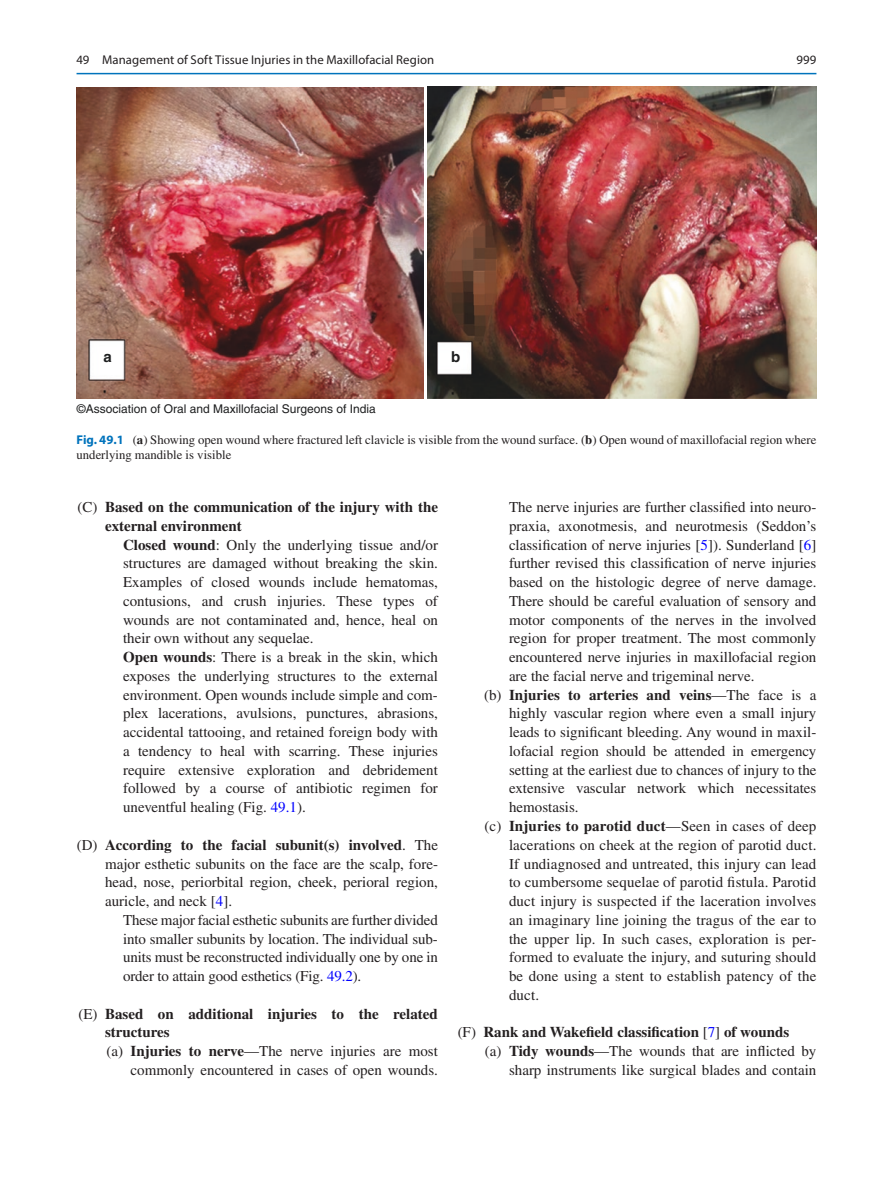
<style>
.page{position:relative;width:893px;height:1187px;background:#fff}
.page>*{position:absolute;margin:0;border:0;box-sizing:border-box;transform-origin:0 0}
.t1{font:15px/18.8px "Times LT Std";color:#231f20;text-align:justify}
.t2{font:700 15px/18.8px "Times LT Std";color:#231f20}
.t3{font:700 15px "Helvetica";color:#1d1e1f}
.t4{font:12.75px/15px "Times LT Std";color:#231f20}
.t5{font:12.75px "Myriad Pro Regular 3";letter-spacing:.005em;color:#231f20}
.t6{font:12.75px "Myriad Pro";color:#231f20}
.t7{font:12px "Helvetica 2";color:#1d1e1f}
.s1{font-family:"Myriad Pro";font-weight:700;color:#0073bc}
.s2{font-weight:700}
.s3{font-weight:400}
.s4{color:#00f}
.s5{font-weight:400;color:#00f}
</style>
<div class="page">
<img style="left:428px;top:87px;width:388px;height:311px">
<img style="left:77px;top:87px;width:346px;height:311px">
<hr style="left:77px;top:73px;width:739px;height:1px;background:#0073bc">
<p class="t5" style="left:77px;top:52px;width:359px">49 Management of Soft Tissue Injuries in the Maxillofacial Region</p>
<p class="t3" style="left:103px;top:348px;width:10px">a</p>
<p class="t3" style="left:451px;top:348px;width:11px">b</p>
<p class="t6" style="left:796px;top:52px;width:21px">999</p>
<p class="t7" style="left:77px;top:401px;width:300px">©Association of Oral and Maxillofacial Surgeons of India</p>
<p class="t4" style="left:77px;top:432px;width:741px"><span class="s1">Fig. 49.1</span> (<span class="s2">a</span>) Showing open wound where fractured left clavicle is visible from the wound surface. (<span class="s2">b</span>) Open wound of maxillofacial region where underlying mandible is visible</p>
<p class="t2" style="left:105px;top:497px;width:334px;text-indent:-27px"><span class="s3">(C)</span> Based on the communication of the injury with the external environment</p>
<p class="t1" style="left:123px;top:535px;width:316px;text-align:left"><span class="s2">Closed wound</span>: Only the underlying tissue and/or structures are damaged without breaking the skin.<br>Examples of closed wounds include hematomas, contusions, and crush injuries. These types of wounds are not contaminated and, hence, heal on their own without any sequelae.<br><span class="s2">Open wounds</span>: There is a break in the skin, which exposes the underlying structures to the external environment. Open wounds include simple and com&shy;plex lacerations, avulsions, punctures, abrasions, accidental tattooing, and retained foreign body with a tendency to heal with scarring. These injuries require extensive exploration and debridement followed by a course of antibiotic regimen for uneventful healing (Fig. <span class="s4">49.1</span>).</p>
<p class="t1" style="left:105px;top:835px;width:334px;text-indent:-28px">(D) <span class="s2">According to the facial subunit(s) involved</span>. The major esthetic subunits on the face are the scalp, fore&shy;head, nose, periorbital region, cheek, perioral region, auricle, and neck [<span class="s4">4</span>].</p>
<p class="t1" style="left:123px;top:910px;width:316px">These major facial esthetic subunits are further divided into smaller subunits by location. The individual sub&shy;units must be reconstructed individually one by one in order to attain good esthetics (Fig. <span class="s4">49.2</span>).</p>
<p class="t2" style="left:78px;top:1003px;width:361px"><span class="s3">(E)</span> Based on additional injuries to the related</p>
<p class="t2" style="left:105px;top:1022px;width:66px">structures</p>
<p class="t1" style="left:106px;top:1041px;width:333px">(a) <span class="s2">Injuries to nerve</span>—The nerve injuries are most</p>
<p class="t1" style="left:131px;top:1060px;width:309px">commonly encountered in cases of open wounds.</p>
<p class="t1" style="left:509px;top:497px;width:309px">The nerve injuries are further classified into neuro-</p>
<p class="t1" style="left:509px;top:516px;width:309px">praxia, axonotmesis, and neurotmesis (Seddon’s</p>
<p class="t1" style="left:509px;top:535px;width:309px">classification of nerve injuries [<span class="s4">5</span>]). Sunderland [<span class="s4">6</span>]</p>
<p class="t1" style="left:509px;top:554px;width:309px">further revised this classification of nerve injuries</p>
<p class="t1" style="left:509px;top:572px;width:309px">based on the histologic degree of nerve damage.</p>
<p class="t1" style="left:509px;top:591px;width:309px">There should be careful evaluation of sensory and</p>
<p class="t1" style="left:509px;top:610px;width:309px">motor components of the nerves in the involved</p>
<p class="t1" style="left:509px;top:629px;width:309px">region for proper treatment. The most commonly</p>
<p class="t1" style="left:509px;top:647px;width:309px">encountered nerve injuries in maxillofacial region</p>
<p class="t1" style="left:509px;top:666px;width:247px">are the facial nerve and trigeminal nerve.</p>
<p class="t2" style="left:484px;top:685px;width:334px"><span class="s3">(b)</span> Injuries to arteries and veins<span class="s3">—The face is a</span></p>
<p class="t1" style="left:509px;top:704px;width:309px">highly vascular region where even a small injury</p>
<p class="t1" style="left:509px;top:722px;width:309px">leads to significant bleeding. Any wound in maxil-</p>
<p class="t1" style="left:509px;top:741px;width:309px">lofacial region should be attended in emergency</p>
<p class="t1" style="left:509px;top:760px;width:309px">setting at the earliest due to chances of injury to the</p>
<p class="t1" style="left:509px;top:779px;width:309px">extensive vascular network which necessitates</p>
<p class="t1" style="left:509px;top:797px;width:71px">hemostasis.</p>
<p class="t1" style="left:484px;top:816px;width:334px">(c) <span class="s2">Injuries to parotid duct</span>—Seen in cases of deep</p>
<p class="t1" style="left:509px;top:835px;width:309px">lacerations on cheek at the region of parotid duct.</p>
<p class="t1" style="left:509px;top:854px;width:309px">If undiagnosed and untreated, this injury can lead</p>
<p class="t1" style="left:509px;top:872px;width:309px">to cumbersome sequelae of parotid fistula. Parotid</p>
<p class="t1" style="left:509px;top:891px;width:309px">duct injury is suspected if the laceration involves</p>
<p class="t1" style="left:509px;top:910px;width:309px">an imaginary line joining the tragus of the ear to</p>
<p class="t1" style="left:509px;top:929px;width:309px">the upper lip. In such cases, exploration is per-</p>
<p class="t1" style="left:509px;top:947px;width:309px">formed to evaluate the injury, and suturing should</p>
<p class="t1" style="left:509px;top:966px;width:309px">be done using a stent to establish patency of the</p>
<p class="t1" style="left:509px;top:985px;width:32px">duct.</p>
<p class="t2" style="left:458px;top:1022px;width:333px"><span class="s3">(F)</span> Rank and Wakefield classification <span class="s3">[</span><span class="s5">7</span><span class="s3">]</span> of wounds</p>
<p class="t1" style="left:485px;top:1041px;width:333px">(a) <span class="s2">Tidy wounds</span>—The wounds that are inflicted by</p>
<p class="t1" style="left:509px;top:1060px;width:309px">sharp instruments like surgical blades and contain</p>
</div>
